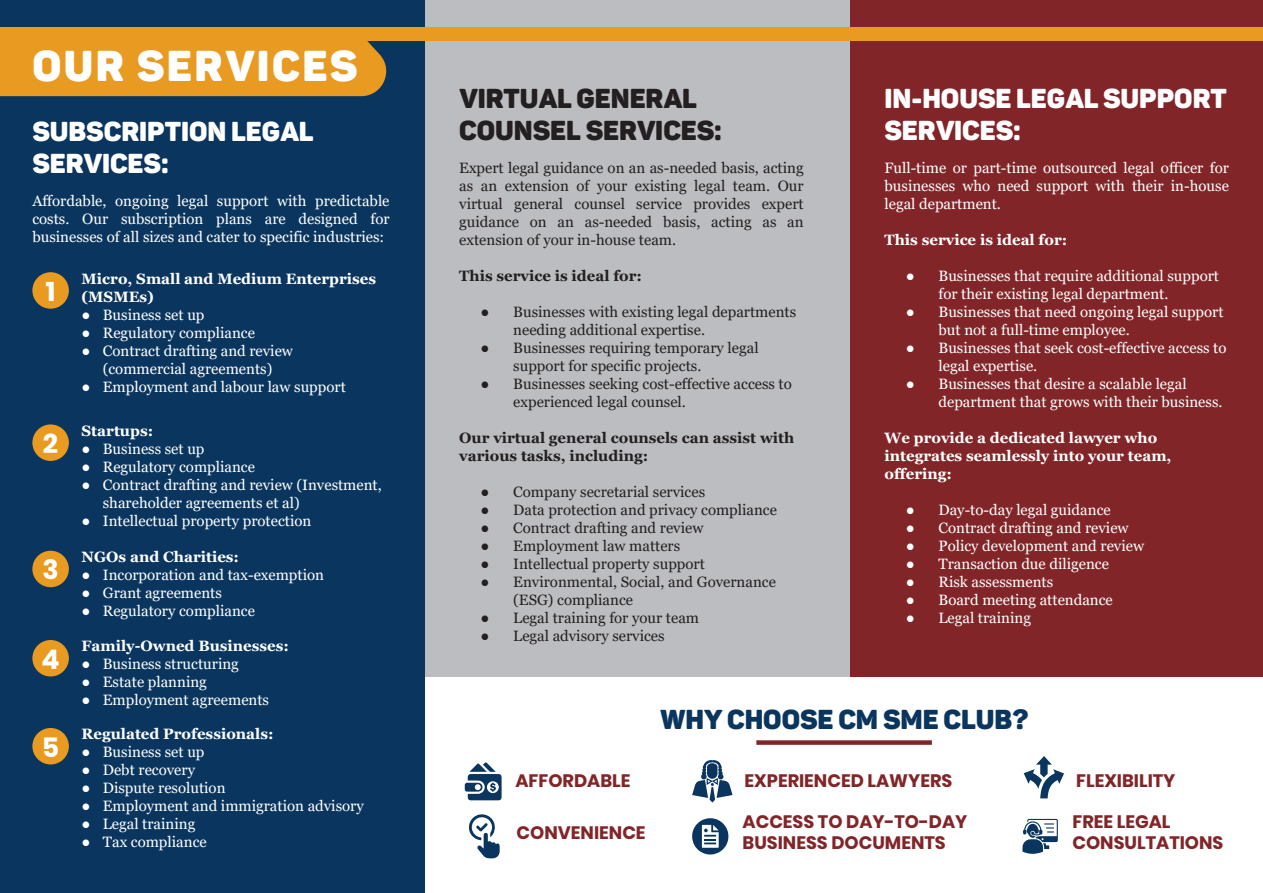
<style>
.page{position:relative;width:1263px;height:893px;background:#fff}
.page>*{position:absolute;margin:0;border:0;box-sizing:border-box;transform-origin:0 0}
.t1{font:900 42.6px "Panton";letter-spacing:.06em;color:#fff}
.t2{font:900 27px/32.4px "Panton";color:#fff}
.t3{font:900 27px/32.4px "Panton";color:#231f20}
.t4{font:900 27px "Panton";color:#0a355e}
.t5{font:700 27px "Poppins";color:#fff}
.t6{font:700 18px/21.6px "Poppins";color:#822528}
.t7{font:15px/18px "Georgia";color:#fff}
.t8{font:15px/18px "Georgia";color:#231f20}
.t9{font:700 15px/18px "Georgia";color:#fff}
.t10{font:700 15px/18px "Georgia";color:#231f20}
</style>
<div class="page">
<div style="left:0;top:0;width:425px;height:893px;background:#0a355e"></div>
<div style="left:425px;top:0;width:425px;height:893px;background:#bcbdc0"></div>
<div style="left:850px;top:0;width:413px;height:893px;background:#822528"></div>
<div style="left:262px;top:27px;width:1001px;height:14px;background:#e99a21"></div>
<div style="left:0;top:27px;width:387px;height:69px;background:#e99a21"></div>
<div style="left:32px;top:272px;width:37px;height:37px;background:#e99a21;border-radius:50%"></div>
<div style="left:32px;top:424px;width:37px;height:37px;background:#e99a21;border-radius:50%"></div>
<div style="left:32px;top:551px;width:37px;height:36px;background:#e99a21;border-radius:50%"></div>
<div style="left:32px;top:640px;width:37px;height:36px;background:#e99a21;border-radius:50%"></div>
<div style="left:32px;top:728px;width:37px;height:36px;background:#e99a21;border-radius:50%"></div>
<div style="left:425px;top:677px;width:838px;height:216px;background:#fff"></div>
<svg style="left:465px;top:762px;width:37px;height:38px"></svg>
<svg style="left:692px;top:760px;width:40px;height:43px"></svg>
<svg style="left:1024px;top:756px;width:40px;height:42px"></svg>
<svg style="left:469px;top:814px;width:31px;height:44px"></svg>
<svg style="left:692px;top:818px;width:36px;height:36px"></svg>
<svg style="left:1022px;top:819px;width:36px;height:35px"></svg>
<div style="left:756px;top:740px;width:176px;height:5px;background:#822528"></div>
<h1 class="t1" style="left:32px;top:39px;width:327px">OUR SERVICES</h1>
<h2 class="t2" style="left:32px;top:115px;width:282px">SUBSCRIPTION LEGAL<br>SERVICES:</h2>
<p class="t7" style="left:32px;top:192px;width:359px;text-align:justify">Affordable, ongoing legal support with predictable costs. Our subscription plans are designed for businesses of all sizes and cater to specific industries:</p>
<p class="t9" style="left:82px;top:269px;width:296px">Micro, Small and Medium Enterprises (MSMEs)</p>
<p class="t7" style="left:82px;top:306px;width:124px">● Business set up</p>
<p class="t7" style="left:82px;top:324px;width:175px">● Regulatory compliance</p>
<p class="t7" style="left:82px;top:342px;width:213px;text-align:center">● Contract drafting and review (commercial agreements)</p>
<p class="t7" style="left:82px;top:378px;width:266px">● Employment and labour law support</p>
<h2 class="t5" style="left:46px;top:276px;width:11px">1</h2>
<h2 class="t5" style="left:43px;top:428px;width:17px">2</h2>
<h2 class="t5" style="left:42px;top:554px;width:18px">3</h2>
<h2 class="t5" style="left:42px;top:643px;width:20px">4</h2>
<h2 class="t5" style="left:42px;top:731px;width:19px">5</h2>
<p class="t9" style="left:82px;top:422px;width:73px">Startups:</p>
<p class="t7" style="left:82px;top:440px;width:124px">● Business set up</p>
<p class="t7" style="left:82px;top:458px;width:175px">● Regulatory compliance</p>
<p class="t7" style="left:103px;top:476px;width:280px;text-indent:-21px">● Contract drafting and review (Investment, shareholder agreements et al)</p>
<p class="t7" style="left:82px;top:512px;width:231px">● Intellectual property protection</p>
<p class="t9" style="left:82px;top:548px;width:159px">NGOs and Charities:</p>
<p class="t7" style="left:82px;top:566px;width:244px">● Incorporation and tax-exemption</p>
<p class="t7" style="left:82px;top:584px;width:142px">● Grant agreements</p>
<p class="t7" style="left:82px;top:602px;width:175px">● Regulatory compliance</p>
<p class="t9" style="left:82px;top:637px;width:209px">Family-Owned Businesses:</p>
<p class="t7" style="left:82px;top:655px;width:159px">● Business structuring</p>
<p class="t7" style="left:82px;top:673px;width:127px">● Estate planning</p>
<p class="t7" style="left:82px;top:691px;width:189px">● Employment agreements</p>
<p class="t9" style="left:82px;top:725px;width:193px">Regulated Professionals:</p>
<p class="t7" style="left:82px;top:743px;width:124px">● Business set up</p>
<p class="t7" style="left:82px;top:761px;width:115px">● Debt recovery</p>
<p class="t7" style="left:82px;top:779px;width:145px">● Dispute resolution</p>
<p class="t7" style="left:82px;top:797px;width:284px">● Employment and immigration advisory</p>
<p class="t7" style="left:82px;top:815px;width:115px">● Legal training</p>
<p class="t7" style="left:82px;top:833px;width:127px">● Tax compliance</p>
<h2 class="t3" style="left:459px;top:82px;width:264px">VIRTUAL GENERAL<br>COUNSEL SERVICES:</h2>
<p class="t8" style="left:459px;top:159px;width:346px;text-align:justify">Expert legal guidance on an as-needed basis, acting as an extension of your existing legal team. Our virtual general counsel service provides expert guidance on an as-needed basis, acting as an extension of your in-house team.</p>
<p class="t10" style="left:459px;top:267px;width:184px">This service is ideal for:</p>
<p class="t8" style="left:513px;top:303px;width:284px;text-indent:-33px">● Businesses with existing legal departments needing additional expertise.</p>
<p class="t8" style="left:513px;top:339px;width:247px;text-indent:-33px">● Businesses requiring temporary legal support for specific projects.</p>
<p class="t8" style="left:513px;top:375px;width:280px;text-indent:-33px">● Businesses seeking cost-effective access to experienced legal counsel.</p>
<p class="t10" style="left:459px;top:429px;width:337px">Our virtual general counsels can assist with various tasks, including:</p>
<p class="t8" style="left:480px;top:483px;width:226px">● Company secretarial services</p>
<p class="t8" style="left:480px;top:501px;width:298px">● Data protection and privacy compliance</p>
<p class="t8" style="left:480px;top:519px;width:224px">● Contract drafting and review</p>
<p class="t8" style="left:480px;top:537px;width:201px">● Employment law matters</p>
<p class="t8" style="left:480px;top:555px;width:226px">● Intellectual property support</p>
<p class="t8" style="left:513px;top:573px;width:264px;text-indent:-33px">● Environmental, Social, and Governance (ESG) compliance</p>
<p class="t8" style="left:480px;top:609px;width:220px">● Legal training for your team</p>
<p class="t8" style="left:480px;top:627px;width:186px">● Legal advisory services</p>
<h2 class="t2" style="left:884px;top:82px;width:344px">IN-HOUSE LEGAL SUPPORT<br>SERVICES:</h2>
<p class="t7" style="left:884px;top:159px;width:346px;text-align:justify">Full-time or part-time outsourced legal officer for businesses who need support with their in-house legal department.</p>
<p class="t9" style="left:884px;top:231px;width:184px">This service is ideal for:</p>
<p class="t7" style="left:938px;top:267px;width:282px;text-indent:-33px">● Businesses that require additional support for their existing legal department.</p>
<p class="t7" style="left:938px;top:303px;width:287px;text-indent:-33px">● Businesses that need ongoing legal support but not a full-time employee.</p>
<p class="t7" style="left:938px;top:339px;width:289px;text-indent:-33px">● Businesses that seek cost-effective access to legal expertise.</p>
<p class="t7" style="left:938px;top:375px;width:285px;text-indent:-33px">● Businesses that desire a scalable legal department that grows with their business.</p>
<p class="t9" style="left:884px;top:429px;width:288px">We provide a dedicated lawyer who integrates seamlessly into your team, offering:</p>
<p class="t7" style="left:906px;top:501px;width:206px">● Day-to-day legal guidance</p>
<p class="t7" style="left:906px;top:519px;width:224px">● Contract drafting and review</p>
<p class="t7" style="left:906px;top:537px;width:240px">● Policy development and review</p>
<p class="t7" style="left:906px;top:555px;width:205px">● Transaction due diligence</p>
<p class="t7" style="left:906px;top:573px;width:149px">● Risk assessments</p>
<p class="t7" style="left:906px;top:591px;width:209px">● Board meeting attendance</p>
<p class="t7" style="left:906px;top:609px;width:127px">● Legal training</p>
<h2 class="t4" style="left:660px;top:702px;width:370px">WHY CHOOSE CM SME CLUB?</h2>
<p class="t6" style="left:515px;top:769px;width:116px">AFFORDABLE</p>
<p class="t6" style="left:745px;top:769px;width:209px">EXPERIENCED LAWYERS</p>
<p class="t6" style="left:1076px;top:769px;width:101px">FLEXIBILITY</p>
<p class="t6" style="left:517px;top:822px;width:131px">CONVENIENCE</p>
<p class="t6" style="left:742px;top:811px;width:226px">ACCESS TO DAY-TO-DAY<br>BUSINESS DOCUMENTS</p>
<p class="t6" style="left:1072px;top:811px;width:152px">FREE LEGAL<br>CONSULTATIONS</p>
</div>
